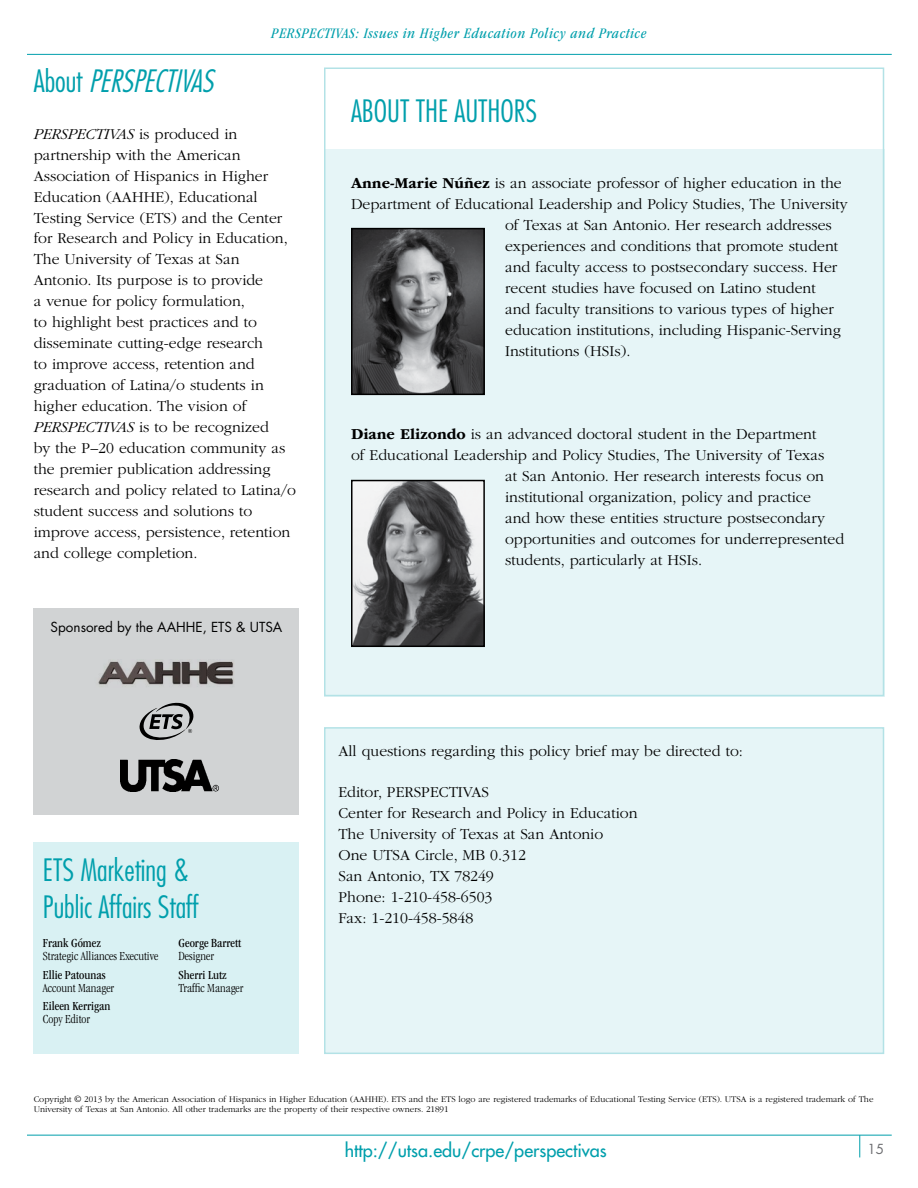
<style>
.page{position:relative;width:918px;height:1188px;background:#fff}
.page>*{position:absolute;margin:0;border:0;box-sizing:border-box;transform-origin:0 0}
.t1{font:300 condensed 30px/37.5px "Futura Std";color:#009fac}
.t2{font:italic 300 condensed 30px "Futura Std";color:#009fac}
.t3{font:500 18px "Futura Std";color:#009fac}
.t4{font:300 15.75px/21px "ITC Garamond Std";color:#000}
.t5{font:italic condensed 15px "ITC Garamond Std";letter-spacing:.05em;color:#009fac}
.t6{font:13.5px "Futura Std";color:#000}
.t7{font:13.5px "Futura Std";color:#6d6e71}
.t8{font:300 condensed 12.75px "ITC Garamond Std";color:#000}
.t9{font:condensed 12.75px "ITC Garamond Std";color:#000}
.t10{font:300 9px/10.5px "ITC Garamond Std";color:#000}
.s1{font-style:normal}
.s2{font-style:italic}
.s3{font-weight:700}
</style>
<div class="page">
<hr style="left:27px;top:54px;width:865px;height:1px;background:#009fac">
<hr style="left:27px;top:1135px;width:865px;height:1px;background:#009fac">
<svg style="left:859px;top:1135px;width:1px;height:22px"></svg>
<div style="left:324px;top:149px;width:560px;height:547px;background:#e6f5f7"></div>
<div style="left:324px;top:727px;width:560px;height:327px;background:#e6f5f7;border:2px solid #b3e2e6"></div>
<div style="left:324px;top:68px;width:560px;height:628px;border:2px solid #b3e2e6"></div>
<img style="left:354px;top:231px;width:128px;height:161px">
<div style="left:351px;top:228px;width:134px;height:167px;border:2px solid #000"></div>
<img style="left:354px;top:483px;width:128px;height:161px">
<div style="left:351px;top:480px;width:134px;height:167px;border:2px solid #000"></div>
<div style="left:34px;top:608px;width:265px;height:207px;background:#d1d3d4"></div>
<img style="left:98px;top:661px;width:136px;height:24px">
<svg style="left:140px;top:703px;width:53px;height:37px"></svg>
<img style="left:120px;top:760px;width:99px;height:31px">
<div style="left:34px;top:842px;width:265px;height:212px;background:#d9f1f3"></div>
<p class="t5" style="left:272px;top:25px;width:376px">PERSPECTIVAS: Issues in Higher Education Policy and Practice</p>
<h1 class="t2" style="left:34px;top:63px;width:188px"><span class="s1">A b o u t</span> PERSPECTIVAS</h1>
<p class="t4" style="left:34px;top:123px;width:264px"><span class="s2">PERSPECTIVAS</span> is produced in partnership with the American Association of Hispanics in Higher Education (AAHHE), Educational Testing Service (ETS) and the Center for Research and Policy in Education, The University of Texas at San Antonio. Its purpose is to provide<br>a venue for policy formulation,<br>to highlight best practices and to disseminate cutting-edge research<br>to improve access, retention and graduation of Latina/o students in higher education. The vision of <span class="s2">PERSPECTIVAS</span> is to be recognized<br>by the P–20 education community as the premier publication addressing research and policy related to Latina/o student success and solutions to improve access, persistence, retention and college completion.</p>
<p class="t6" style="left:51px;top:619px;width:233px">Sponsored by the AAHHE, ETS &amp; UTSA</p>
<h1 class="t1" style="left:351px;top:92px;width:188px">ABOUT THE AUTHORS</h1>
<p class="t4" style="left:351px;top:173px;width:492px"><span class="s3">Anne-Marie Núñez</span> is an associate professor of higher education in the</p>
<p class="t4" style="left:351px;top:194px;width:498px">Department of Educational Leadership and Policy Studies, The University</p>
<p class="t4" style="left:505px;top:215px;width:328px">of Texas at San Antonio. Her research addresses</p>
<p class="t4" style="left:505px;top:236px;width:335px">experiences and conditions that promote student</p>
<p class="t4" style="left:505px;top:257px;width:334px">and faculty access to postsecondary success. Her</p>
<p class="t4" style="left:505px;top:278px;width:312px">recent studies have focused on Latino student</p>
<p class="t4" style="left:505px;top:299px;width:330px">and faculty transitions to various types of higher</p>
<p class="t4" style="left:505px;top:320px;width:337px">education institutions, including Hispanic-Serving</p>
<p class="t4" style="left:505px;top:341px;width:127px">Institutions (HSIs).</p>
<p class="t4" style="left:351px;top:423px;width:467px"><span class="s3">Diane Elizondo</span> is an advanced doctoral student in the Department</p>
<p class="t4" style="left:351px;top:444px;width:475px">of Educational Leadership and Policy Studies, The University of Texas</p>
<p class="t4" style="left:505px;top:465px;width:320px">at San Antonio. Her research interests focus on</p>
<p class="t4" style="left:505px;top:486px;width:307px">institutional organization, policy and practice</p>
<p class="t4" style="left:505px;top:507px;width:321px">and how these entities structure postsecondary</p>
<p class="t4" style="left:505px;top:528px;width:341px">opportunities and outcomes for underrepresented</p>
<p class="t4" style="left:505px;top:549px;width:199px">students, particularly at HSIs.</p>
<h1 class="t1" style="left:43px;top:851px;width:157px">ETS Marketing &amp;<br>Public Affairs Staff</h1>
<p class="t9" style="left:43px;top:936px;width:59px">Frank Gómez</p>
<p class="t8" style="left:43px;top:949px;width:117px">Strategic Alliances Executive</p>
<p class="t9" style="left:43px;top:968px;width:64px">Ellie Patounas</p>
<p class="t8" style="left:43px;top:981px;width:73px">Account Manager</p>
<p class="t9" style="left:43px;top:999px;width:69px">Eileen Kerrigan</p>
<p class="t8" style="left:43px;top:1012px;width:49px">Copy Editor</p>
<p class="t9" style="left:179px;top:936px;width:64px">George Barrett</p>
<p class="t8" style="left:179px;top:949px;width:37px">Designer</p>
<p class="t9" style="left:179px;top:968px;width:50px">Sherri Lutz</p>
<p class="t8" style="left:179px;top:981px;width:66px">Traffic Manager</p>
<p class="t4" style="left:338px;top:741px;width:406px">All questions regarding this policy brief may be directed to:</p>
<p class="t4" style="left:338px;top:782px;width:301px">Editor, Perspectivas<br>Center for Research and Policy in Education<br>The University of Texas at San Antonio<br>One UTSA Circle, MB 0.312<br>San Antonio, TX 78249<br>Phone: 1-210-458-6503<br>Fax: 1-210-458-5848</p>
<p class="t10" style="left:34px;top:1094px;width:841px">Copyright © 2013 by the American Association of Hispanics in Higher Education (AAHHE). ETS and the ETS logo are registered trademarks of Educational Testing Service (ETS). UTSA is a registered trademark of The<br>University of Texas at San Antonio. All other trademarks are the property of their respective owners. 21891</p>
<p class="t3" style="left:345px;top:1139px;width:264px">http://utsa.edu/crpe/perspectivas</p>
<p class="t7" style="left:868px;top:1140px;width:18px">15</p>
</div>
